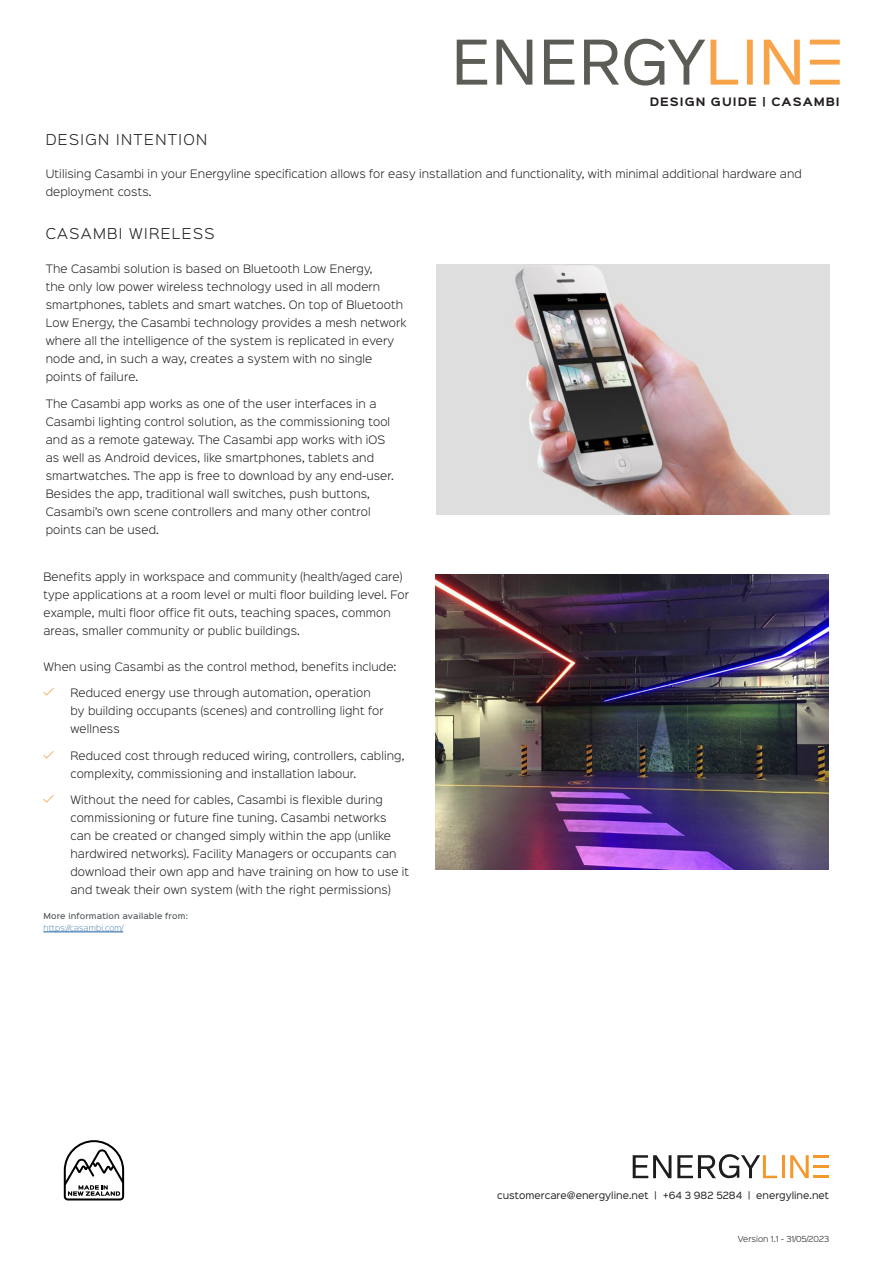
<style>
.page{position:relative;width:893px;height:1263px;background:#fff}
.page>*{position:absolute;margin:0;border:0;box-sizing:border-box;transform-origin:0 0}
.H3_Overline{font:300 13.5px "Sinkin Sans 300";letter-spacing:.1em;color:#231f20}
.Body{font:300 10.5px/18px "Sinkin Sans 300";letter-spacing:.01em;color:#231f20}
.t1{font:700 10.5px "Sinkin Sans 700";letter-spacing:.1em;color:#231f20}
.t2{font:10.5px "Holo Lens MDL2 Assets";color:#f3982a}
.t3{font:9px "Sinkin Sans 400";color:#231f20}
.t4{font:500 7.5px/12px "Sinkin Sans 500";letter-spacing:.02em;color:#51595c}
.t5{font:300 7.5px "Sinkin Sans 300";letter-spacing:.01em;color:#231f20}
.s1{font-family:"Sinkin Sans 200 X Light";font-weight:400;color:#175d9e}
</style>
<div class="page">
<svg style="left:633px;top:1155px;width:38px;height:23px"></svg>
<svg style="left:677px;top:1154px;width:100px;height:24px"></svg>
<hr style="left:782px;top:1155px;width:2px;height:23px;background:#f4982b">
<svg style="left:790px;top:1155px;width:39px;height:23px"></svg>
<hr style="left:814px;top:1175px;width:15px;height:3px;background:#f4982b">
<svg style="left:64px;top:1140px;width:60px;height:60px"></svg>
<svg style="left:457px;top:39px;width:383px;height:47px"></svg>
<img style="left:436px;top:265px;width:394px;height:249px">
<hr style="left:43px;top:932px;width:80px;height:1px;background:#175d9e">
<img style="left:436px;top:575px;width:392px;height:294px">
<h3 class="t1" style="left:650px;top:97px;width:192px">DESIGN GUIDE | CASAMBI</h3>
<p class="H3_Overline" style="left:46px;top:129px;width:163px">DESIGN INTENTION</p>
<p class="Body" style="left:46px;top:164px;width:758px">Utilising Casambi in your Energyline specification allows for easy installation and functionality, with minimal additional hardware and deployment costs.</p>
<p class="H3_Overline" style="left:46px;top:223px;width:170px">CASAMBI WIRELESS</p>
<p class="Body" style="left:46px;top:259px;width:362px">The Casambi solution is based on Bluetooth Low Energy,<br>the only low power wireless technology used in all modern smartphones, tablets and smart watches. On top of Bluetooth Low Energy, the Casambi technology provides a mesh network where all the intelligence of the system is replicated in every node and, in such a way, creates a system with no single points of failure.</p>
<p class="Body" style="left:46px;top:394px;width:350px">The Casambi app works as one of the user interfaces in a Casambi lighting control solution, as the commissioning tool and as a remote gateway. The Casambi app works with iOS as well as Android devices, like smartphones, tablets and smartwatches. The app is free to download by any end-user.<br>Besides the app, traditional wall switches, push buttons, Casambi’s own scene controllers and many other control points can be used.</p>
<p class="Body" style="left:43px;top:567px;width:367px">Benefits apply in workspace and community (health/aged care) type applications at a room level or multi floor building level. For example, multi floor office fit outs, teaching spaces, common areas, smaller community or public buildings.</p>
<p class="Body" style="left:43px;top:657px;width:355px">When using Casambi as the control method, benefits include:</p>
<p class="t2" style="left:43px;top:687px;width:12px">Z</p>
<p class="Body" style="left:70px;top:683px;width:315px">Reduced energy use through automation, operation by building occupants (scenes) and controlling light for wellness</p>
<p class="t2" style="left:43px;top:750px;width:12px">Z</p>
<p class="Body" style="left:70px;top:746px;width:336px">Reduced cost through reduced wiring, controllers, cabling, complexity, commissioning and installation labour.</p>
<p class="t2" style="left:43px;top:794px;width:12px">Z</p>
<p class="Body" style="left:70px;top:790px;width:340px">Without the need for cables, Casambi is flexible during commissioning or future fine tuning. Casambi networks can be created or changed simply within the app (unlike hardwired networks). Facility Managers or occupants can download their own app and have training on how to use it and tweak their own system (with the right permissions)</p>
<p class="t4" style="left:43px;top:909px;width:146px">More information available from: <span class="s1">https://casambi.com/</span></p>
<p class="t3" style="left:497px;top:1188px;width:333px">customercare@energyline.net | +64 3 982 5284 | energyline.net</p>
<p class="t5" style="left:738px;top:1232px;width:93px">Version 1.1 - 31/05/2023</p>
</div>
